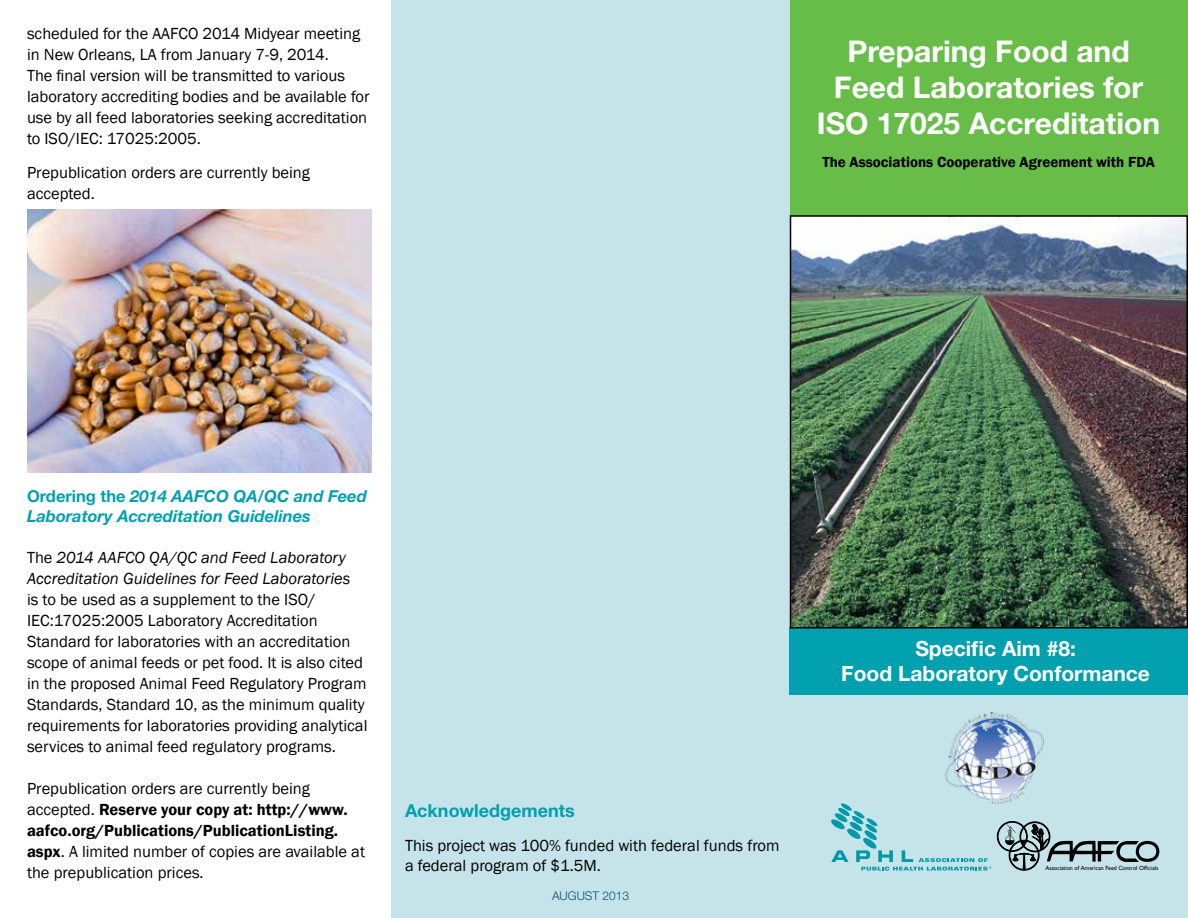
<style>
.page{position:relative;width:1188px;height:918px;background:#fff}
.page>*{position:absolute;margin:0;border:0;box-sizing:border-box;transform-origin:0 0}
.t1{font:700 30px/36px "Helvetica Neue LT Std";color:#fff;text-align:center}
.t2{font:700 21px/25.2px "Helvetica Neue LT Std";color:#fff;text-align:center}
.t3{font:700 18px "Helvetica Neue LT Std";color:#00a0af}
.t4{font:16.5px/21px "Franklin Gothic";color:#000}
.t5{font:italic 16.5px/21px "Franklin Gothic";color:#000}
.t6{font:italic 700 16.5px/19.8px "Helvetica Neue LT Std";color:#00a0af}
.t7{font:600 15px "Franklin Gothic";color:#000}
.t8{font:300 12px "Helvetica Neue LT Std";color:#00517d}
.t9{font:6px "Gill Sans";letter-spacing:-.01em;color:#000}
.s1{font-style:normal}
.s2{font-weight:600}
</style>
<div class="page">
<div style="left:790px;top:202px;width:398px;height:716px;background:#c5e4e9"></div>
<div style="left:790px;top:0;width:398px;height:230px;background:#68bd49"></div>
<div style="left:392px;top:0;width:398px;height:918px;background:#c5e4e9"></div>
<div style="left:790px;top:628px;width:398px;height:67px;background:#00a0af"></div>
<img style="left:945px;top:713px;width:99px;height:90px">
<svg style="left:997px;top:821px;width:163px;height:49px"></svg>
<svg style="left:831px;top:803px;width:160px;height:68px"></svg>
<img style="left:27px;top:209px;width:344px;height:263px">
<img style="left:793px;top:218px;width:392px;height:407px">
<div style="left:790px;top:215px;width:398px;height:413px;border:2px solid #000"></div>
<p class="t4" style="left:27px;top:23px;width:344px">scheduled for the AAFCO 2014 Midyear meeting in New Orleans, LA from January 7-9, 2014.<br>The final version will be transmitted to various laboratory accrediting bodies and be available for use by all feed laboratories seeking accreditation to ISO/IEC: 17025:2005.</p>
<p class="t4" style="left:27px;top:162px;width:284px">Prepublication orders are currently being accepted.</p>
<h1 class="t1" style="left:817px;top:33px;width:345px">Preparing Food and<br>Feed Laboratories for<br>ISO 17025 Accreditation</h1>
<p class="t7" style="left:822px;top:153px;width:334px">The Associations Cooperative Agreement with FDA</p>
<p class="t6" style="left:27px;top:486px;width:341px"><span class="s1">Ordering the</span> 2014 AAFCO QA/QC and Feed<br>Laboratory Accreditation Guidelines</p>
<p class="t5" style="left:27px;top:547px;width:325px"><span class="s1">The</span> 2014 AAFCO QA/QC and Feed Laboratory<br>Accreditation Guidelines for Feed Laboratories</p>
<p class="t4" style="left:27px;top:589px;width:342px">is to be used as a supplement to the ISO/ IEC:17025:2005 Laboratory Accreditation Standard for laboratories with an accreditation scope of animal feeds or pet food. It is also cited in the proposed Animal Feed Regulatory Program Standards, Standard 10, as the minimum quality requirements for laboratories providing analytical services to animal feed regulatory programs.</p>
<p class="t4" style="left:27px;top:778px;width:340px">Prepublication orders are currently being accepted. <span class="s2">Reserve your copy at: http://www. aafco.org/Publications/PublicationListing. aspx</span>. A limited number of copies are available at the prepublication prices.</p>
<p class="t3" style="left:405px;top:800px;width:171px">Acknowledgements</p>
<p class="t4" style="left:405px;top:836px;width:376px;line-height:19.8px">This project was 100% funded with federal funds from a federal program of $1.5M.</p>
<p class="t8" style="left:552px;top:888px;width:79px">AUGUST 2013</p>
<p class="t2" style="left:841px;top:636px;width:310px">Specific Aim #8:<br>Food Laboratory Conformance</p>
<p class="t9" style="left:1046px;top:864px;width:114px">Association of American Feed Control Officials</p>
</div>
